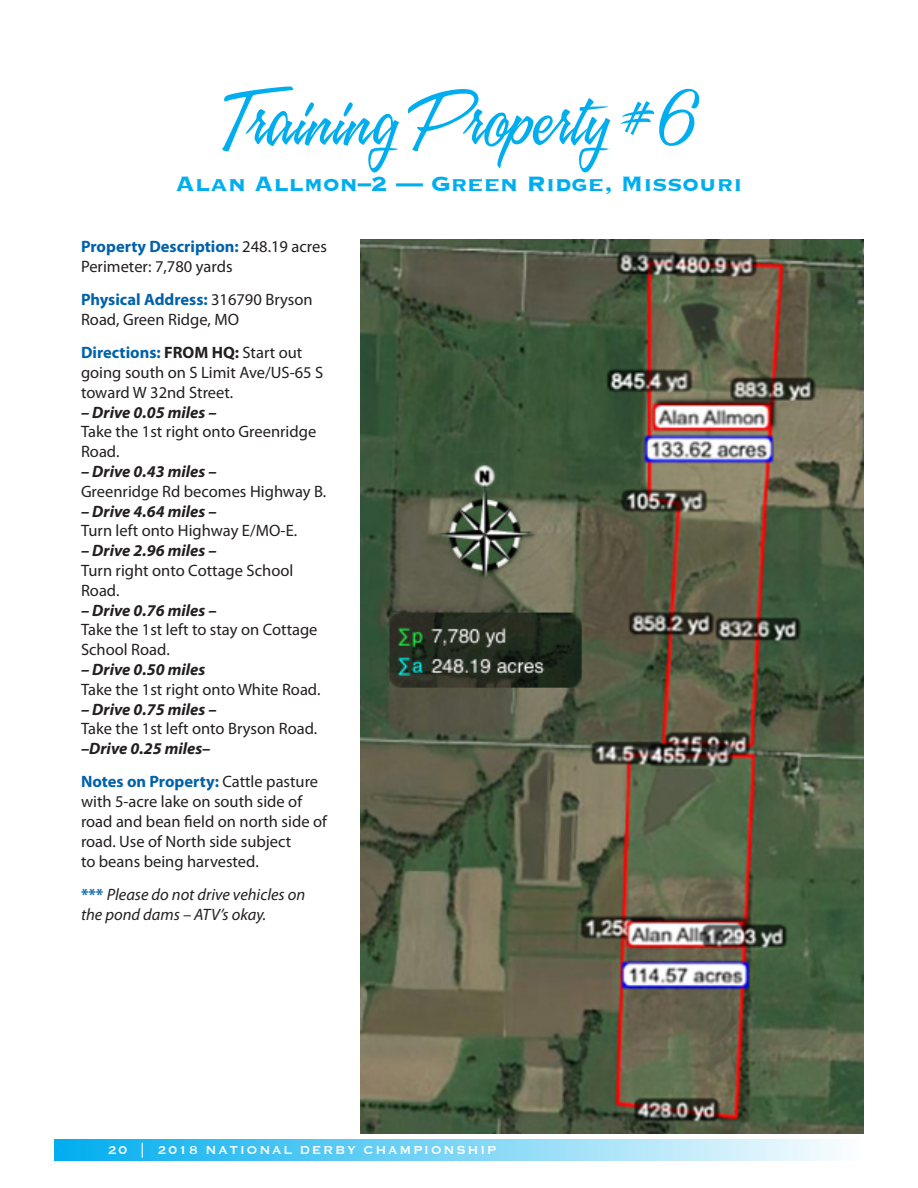
<style>
.page{position:relative;width:918px;height:1188px;background:#fff}
.page>*{position:absolute;margin:0;border:0;box-sizing:border-box;transform-origin:0 0}
.t1{font:72px "A&S Speedway";color:#00aeef}
.t2{font:700 27px "Copperplate";color:#00aeef}
.t3{font:16.5px/19.8px "Myriad Pro";color:#231f20}
.t4{font:italic 700 16.5px/19.8px "Myriad Pro";color:#231f20}
.t5{font:italic 16.5px/19.8px "Myriad Pro";color:#231f20}
.t6{font:15px "Copperplate";letter-spacing:.12em;color:#fff;scale:.95 1}
.s1{font-weight:700;color:#0161ab}
.s2{font-weight:700}
.s3{font-weight:700;font-style:italic}
.s4{font-weight:400;font-style:normal}
.s5{font-weight:700;font-style:normal;color:#0161ab}
</style>
<div class="page">
<div style="left:54px;top:1139px;width:810px;height:22px;background:linear-gradient(to right,#00adef,#fdfefe)"></div>
<img style="left:361px;top:240px;width:503px;height:894px">
<p class="t1" style="left:221px;top:81px;width:477px">Training Property #6</p>
<p class="t2" style="left:176px;top:166px;width:568px">Alan Allmon–2 — Green Ridge, Missouri</p>
<p class="t3" style="left:81px;top:236px;width:247px"><span class="s1">Property Description:</span> 248.19 acres<br>Perimeter: 7,780 yards</p>
<p class="t3" style="left:81px;top:289px;width:233px"><span class="s1">Physical Address:</span> 316790 Bryson<br>Road, Green Ridge, MO</p>
<p class="t3" style="left:81px;top:342px;width:244px"><span class="s1">Directions:</span> <span class="s2">FROM HQ:</span> Start out going south on S Limit Ave/US-65 S toward W 32nd Street.</p>
<p class="t3" style="left:81px;top:402px;width:237px"><span class="s3">– Drive 0.05 miles –<br></span>Take the 1st right onto Greenridge<br>Road.</p>
<p class="t3" style="left:81px;top:461px;width:247px"><span class="s3">– Drive 0.43 miles –<br></span>Greenridge Rd becomes Highway B.</p>
<p class="t3" style="left:81px;top:501px;width:218px"><span class="s3">– Drive 4.64 miles –<br></span>Turn left onto Highway E/MO-E.</p>
<p class="t3" style="left:81px;top:540px;width:214px"><span class="s3">– Drive 2.96 miles –<br></span>Turn right onto Cottage School<br>Road.</p>
<p class="t3" style="left:81px;top:600px;width:238px"><span class="s3">– Drive 0.76 miles –<br></span>Take the 1st left to stay on Cottage<br>School Road.</p>
<p class="t3" style="left:81px;top:659px;width:241px"><span class="s3">– Drive 0.50 miles<br></span>Take the 1st right onto White Road.</p>
<p class="t4" style="left:81px;top:699px;width:238px">– Drive 0.75 miles –<br><span class="s4">Take the 1st left onto Bryson Road. </span>–Drive 0.25 miles–</p>
<p class="t3" style="left:81px;top:772px;width:247px"><span class="s1">Notes on Property:</span> Cattle pasture with 5-acre lake on south side of road and bean field on north side of road. Use of North side subject<br>to beans being harvested.</p>
<p class="t5" style="left:81px;top:884px;width:226px"><span class="s5">***</span> Please do not drive vehicles on the pond dams – ATV’s okay.</p>
<p class="t6" style="left:108px;top:1141px;width:410px">20 | 2018 NATIONAL DERBY CHAMPIONSHIP</p>
</div>
